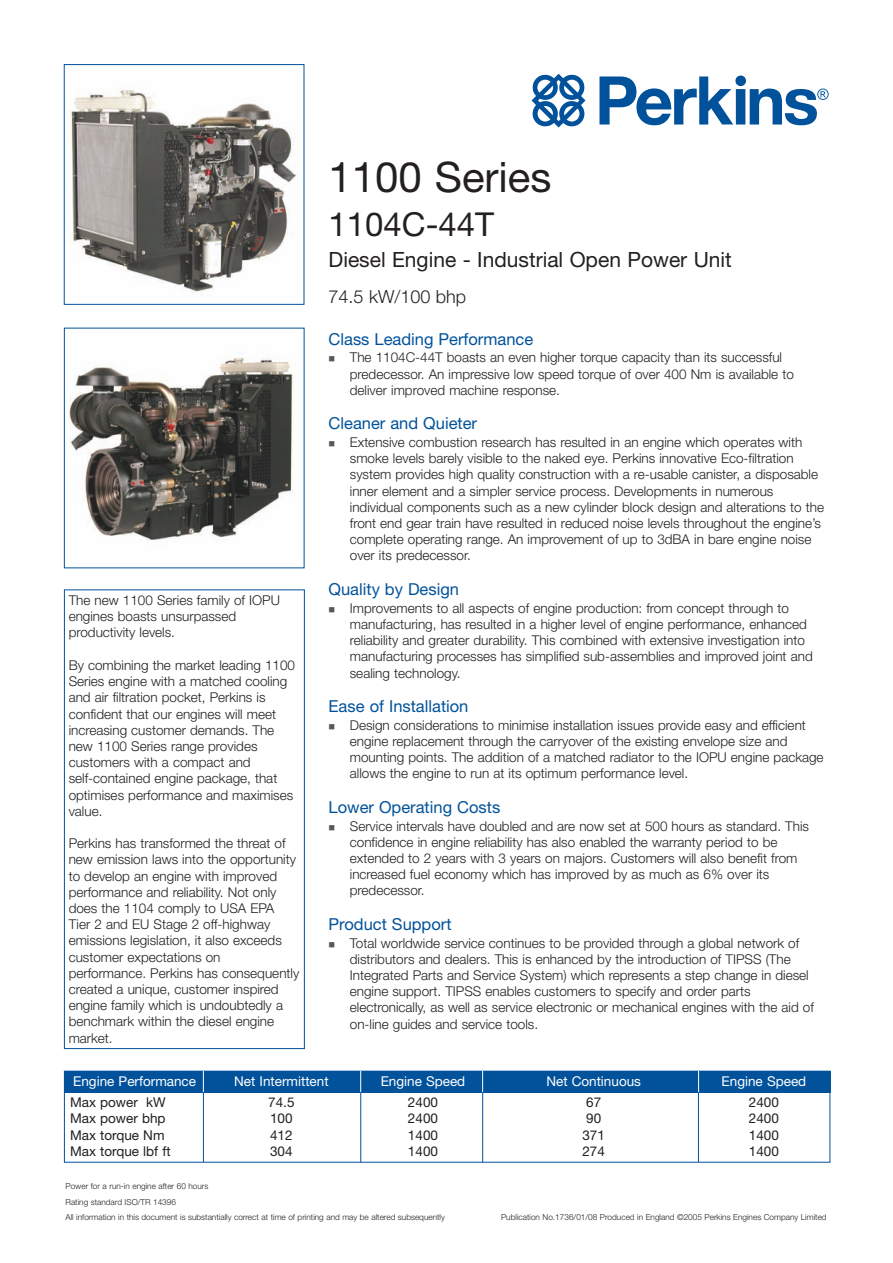
<style>
.page{position:relative;width:893px;height:1263px;background:#fff}
.page>*{position:absolute;margin:0;border:0;box-sizing:border-box;transform-origin:0 0}
.t1{font:42px "Helvetica Neue";color:#231f20}
.t2{font:33px "Helvetica Neue";color:#231f20}
.t3{font:21px "Helvetica Neue";color:#231f20}
.t4{font:300 18px "Helvetica Neue";color:#231f20}
.t5{font:16.5px "Helvetica Neue";color:#01529b}
.t6{font:300 13.5px/16.2px "Helvetica Neue";color:#231f20}
.t7{font:13.5px "Helvetica Neue";color:#231f20}
.t8{font:13.5px "Helvetica Neue";color:#fff}
.t9{font:300 8.25px/15.5px "Helvetica Neue";color:#231f20}
</style>
<div class="page">
<svg style="left:531px;top:74px;width:54px;height:53px"></svg>
<svg style="left:599px;top:76px;width:230px;height:49px"></svg>
<img style="left:70px;top:90px;width:226px;height:205px">
<div style="left:64px;top:64px;width:240px;height:241px;border:1px solid #01529b"></div>
<img style="left:69px;top:357px;width:225px;height:183px">
<div style="left:64px;top:589px;width:241px;height:460px;border:1px solid #01529b"></div>
<div style="left:64px;top:1071px;width:766px;height:21px;background:#01529b"></div>
<div style="left:64px;top:1071px;width:766px;height:91px;border:1px solid #01529b"></div>
<hr style="left:698px;top:1071px;width:1px;height:91px;background:#01529b">
<hr style="left:360px;top:1071px;width:1px;height:91px;background:#01529b">
<hr style="left:482px;top:1071px;width:1px;height:91px;background:#01529b">
<hr style="left:203px;top:1071px;width:1px;height:91px;background:#01529b">
<svg style="left:698px;top:1071px;width:1px;height:21px"></svg>
<svg style="left:482px;top:1071px;width:1px;height:21px"></svg>
<svg style="left:360px;top:1071px;width:1px;height:21px"></svg>
<svg style="left:203px;top:1071px;width:1px;height:21px"></svg>
<h1 class="t1" style="left:329px;top:162px;width:224px">1100 Series</h1>
<h2 class="t2" style="left:329px;top:212px;width:167px">1104C-44T</h2>
<h3 class="t3" style="left:329px;top:252px;width:405px">Diesel Engine - Industrial Open Power Unit</h3>
<h3 class="t4" style="left:329px;top:290px;width:139px">74.5 kW/100 bhp</h3>
<p class="t5" style="left:329px;top:333px;width:206px">Class Leading Performance</p>
<p class="t6" style="left:350px;top:351px;width:446px">The 1104C-44T boasts an even higher torque capacity than its successful predecessor. An impressive low speed torque of over 400 Nm is available to deliver improved machine response.</p>
<p class="t5" style="left:329px;top:418px;width:150px">Cleaner and Quieter</p>
<p class="t6" style="left:350px;top:435px;width:476px">Extensive combustion research has resulted in an engine which operates with smoke levels barely visible to the naked eye. Perkins innovative Eco-filtration system provides high quality construction with a re-usable canister, a disposable inner element and a simpler service process. Developments in numerous individual components such as a new cylinder block design and alterations to the front end gear train have resulted in reduced noise levels throughout the engine’s complete operating range. An improvement of up to 3dBA in bare engine noise over its predecessor.</p>
<p class="t5" style="left:329px;top:583px;width:132px">Quality by Design</p>
<p class="t6" style="left:350px;top:601px;width:464px">Improvements to all aspects of engine production: from concept through to manufacturing, has resulted in a higher level of engine performance, enhanced reliability and greater durability. This combined with extensive investigation into manufacturing processes has simplified sub-assemblies and improved joint and sealing technology.</p>
<p class="t5" style="left:329px;top:700px;width:141px">Ease of Installation</p>
<p class="t6" style="left:350px;top:718px;width:475px">Design considerations to minimise installation issues provide easy and efficient engine replacement through the carryover of the existing envelope size and mounting points. The addition of a matched radiator to the IOPU engine package allows the engine to run at its optimum performance level.</p>
<p class="t5" style="left:329px;top:801px;width:173px">Lower Operating Costs</p>
<p class="t6" style="left:350px;top:819px;width:461px">Service intervals have doubled and are now set at 500 hours as standard. This confidence in engine reliability has also enabled the warranty period to be extended to 2 years with 3 years on majors. Customers will also benefit from increased fuel economy which has improved by as much as 6% over its predecessor.</p>
<p class="t5" style="left:329px;top:918px;width:125px">Product Support</p>
<p class="t6" style="left:350px;top:936px;width:466px">Total worldwide service continues to be provided through a global network of distributors and dealers. This is enhanced by the introduction of TIPSS (The Integrated Parts and Service System) which represents a step change in diesel engine support. TIPSS enables customers to specify and order parts electronically, as well as service electronic or mechanical engines with the aid of on-line guides and service tools.</p>
<p class="t6" style="left:69px;top:593px;width:213px">The new 1100 Series family of IOPU engines boasts unsurpassed productivity levels.</p>
<p class="t6" style="left:69px;top:658px;width:228px">By combining the market leading 1100<br>Series engine with a matched cooling and air filtration pocket, Perkins is confident that our engines will meet increasing customer demands. The new 1100 Series range provides customers with a compact and self-contained engine package, that optimises performance and maximises value.</p>
<p class="t6" style="left:69px;top:836px;width:232px">Perkins has transformed the threat of new emission laws into the opportunity to develop an engine with improved performance and reliability. Not only does the 1104 comply to USA EPA Tier 2 and EU Stage 2 off-highway emissions legislation, it also exceeds customer expectations on performance. Perkins has consequently created a unique, customer inspired engine family which is undoubtedly a benchmark within the diesel engine market.</p>
<p class="t8" style="left:73px;top:1076px;width:124px">Engine Performance</p>
<p class="t8" style="left:234px;top:1076px;width:96px">Net Intermittent</p>
<p class="t8" style="left:381px;top:1076px;width:86px">Engine Speed</p>
<p class="t8" style="left:546px;top:1076px;width:96px">Net Continuous</p>
<p class="t8" style="left:722px;top:1076px;width:86px">Engine Speed</p>
<p class="t7" style="left:70px;top:1097px;width:97px">Max power kW</p>
<p class="t7" style="left:268px;top:1097px;width:28px">74.5</p>
<p class="t7" style="left:408px;top:1097px;width:32px">2400</p>
<p class="t7" style="left:586px;top:1097px;width:17px">67</p>
<p class="t7" style="left:749px;top:1097px;width:32px">2400</p>
<p class="t7" style="left:70px;top:1114px;width:97px">Max power bhp</p>
<p class="t7" style="left:270px;top:1114px;width:24px">100</p>
<p class="t7" style="left:408px;top:1114px;width:32px">2400</p>
<p class="t7" style="left:586px;top:1114px;width:17px">90</p>
<p class="t7" style="left:749px;top:1114px;width:32px">2400</p>
<p class="t7" style="left:70px;top:1130px;width:96px">Max torque Nm</p>
<p class="t7" style="left:270px;top:1130px;width:24px">412</p>
<p class="t7" style="left:408px;top:1130px;width:32px">1400</p>
<p class="t7" style="left:582px;top:1130px;width:24px">371</p>
<p class="t7" style="left:749px;top:1130px;width:32px">1400</p>
<p class="t7" style="left:70px;top:1147px;width:102px">Max torque lbf ft</p>
<p class="t7" style="left:270px;top:1147px;width:24px">304</p>
<p class="t7" style="left:408px;top:1147px;width:32px">1400</p>
<p class="t7" style="left:582px;top:1147px;width:24px">274</p>
<p class="t7" style="left:749px;top:1147px;width:32px">1400</p>
<p class="t9" style="left:66px;top:1179px;width:381px">Power for a run-in engine after 60 hours<br>Rating standard ISO/TR 14396<br>All information in this document is substantially correct at time of printing and may be altered subsequently</p>
<p class="t9" style="left:501px;top:1210px;width:327px">Publication No.1736/01/08 Produced in England ©2005 Perkins Engines Company Limited</p>
</div>
